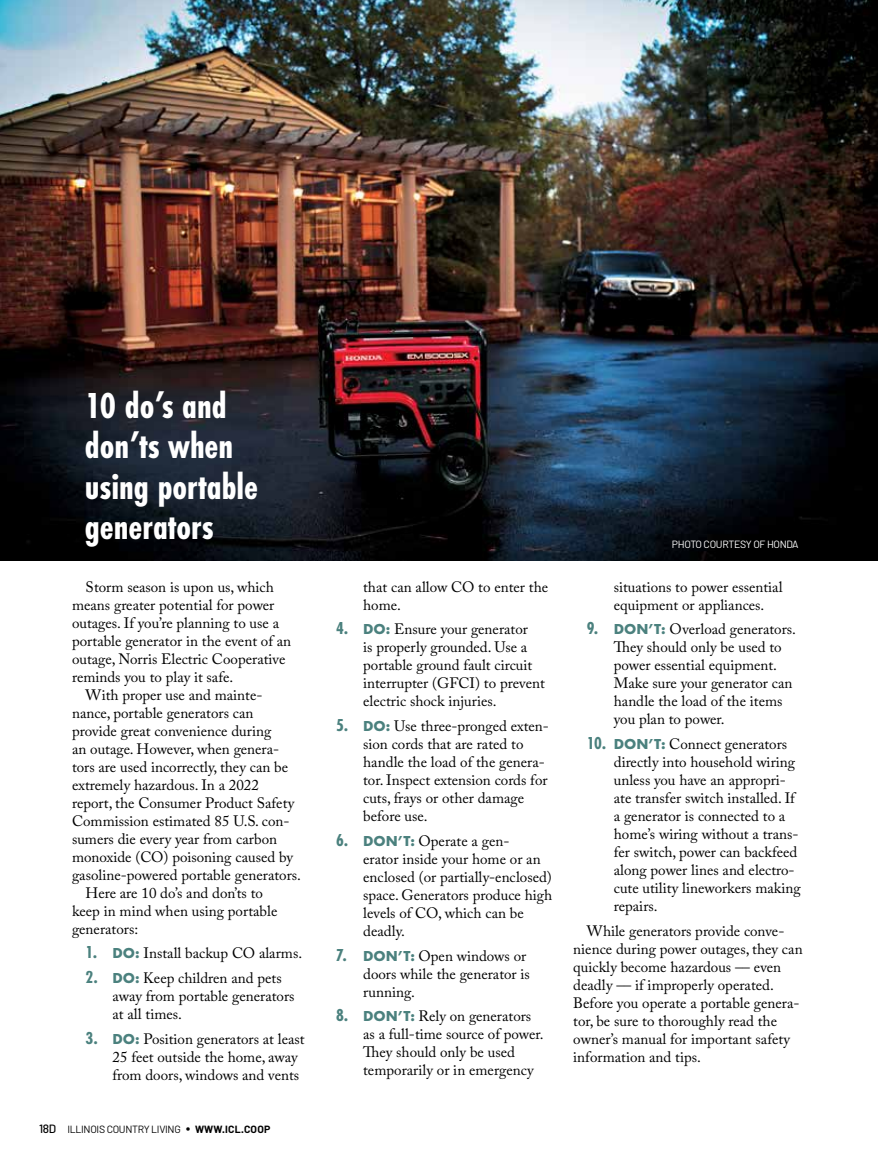
<style>
.page{position:relative;width:878px;height:1161px;background:#fff}
.page>*{position:absolute;margin:0;border:0;box-sizing:border-box;transform-origin:0 0}
.t1{font:700 37.5px/40.5px "Futura PT Cond";color:#fff}
.t2{font:15px/18px "Adobe Caslon Pro";color:#000}
.t3{font:10.5px "Barlow";letter-spacing:-.03em;color:#000}
.t4{font:10.5px "Barlow";letter-spacing:-.03em;color:#fff}
.s1{font-family:"Futura PT Cond";font-weight:700;font-size:18px;color:#4b817e}
.s2{font-family:"Futura PT";font-weight:700;color:#4b817e}
.s3{font-weight:500;font-size:12px}
.s4{font-size:15px}
.s5{font-weight:700}
</style>
<div class="page">
<img style="left:0;top:0;width:878px;height:561px">
<h1 class="t1" style="left:85px;top:385px;width:175px">10 do’s and don’ts when using portable generators</h1>
<p class="t2" style="left:86px;top:577px;width:190px">Storm season is upon us, which</p>
<p class="t2" style="left:72px;top:595px;width:204px">means greater potential for power</p>
<p class="t2" style="left:72px;top:613px;width:209px">outages. If you’re planning to use a</p>
<p class="t2" style="left:72px;top:631px;width:221px">portable generator in the event of an</p>
<p class="t2" style="left:72px;top:649px;width:215px">outage, Norris Electric Cooperative</p>
<p class="t2" style="left:72px;top:667px;width:163px">reminds you to play it safe.</p>
<p class="t2" style="left:86px;top:685px;width:178px">With proper use and mainte-</p>
<p class="t2" style="left:72px;top:703px;width:183px">nance, portable generators can</p>
<p class="t2" style="left:72px;top:721px;width:201px">provide great convenience during</p>
<p class="t2" style="left:72px;top:739px;width:209px">an outage. However, when genera-</p>
<p class="t2" style="left:72px;top:757px;width:218px">tors are used incorrectly, they can be</p>
<p class="t2" style="left:72px;top:775px;width:188px">extremely hazardous. In a 2022</p>
<p class="t2" style="left:72px;top:793px;width:224px">report, the Consumer Product Safety</p>
<p class="t2" style="left:72px;top:811px;width:219px">Commission estimated 85 U.S. con-</p>
<p class="t2" style="left:72px;top:829px;width:206px">sumers die every year from carbon</p>
<p class="t2" style="left:72px;top:847px;width:222px">monoxide (CO) poisoning caused by</p>
<p class="t2" style="left:72px;top:865px;width:230px">gasoline-powered portable generators.</p>
<p class="t2" style="left:86px;top:883px;width:179px">Here are 10 do’s and don’ts to</p>
<p class="t2" style="left:72px;top:901px;width:207px">keep in mind when using portable</p>
<p class="t2" style="left:72px;top:919px;width:68px">generators:</p>
<p class="t2" style="left:86px;top:944px;width:218px"><span class="s1">1.</span> <span class="s2">DO:</span> Install backup CO alarms.</p>
<p class="t2" style="left:113px;top:969px;width:183px;text-indent:-27px"><span class="s1">2.</span> <span class="s2">DO:</span> Keep children and pets away from portable generators at all times.</p>
<p class="t2" style="left:113px;top:1030px;width:193px;text-indent:-27px"><span class="s1">3.</span> <span class="s2">DO:</span> Position generators at least<br>25 feet outside the home, away from doors, windows and vents</p>
<p class="t3" style="left:39px;top:1123px;width:233px"><span class="s3">18D</span> ILLINOIS COUNTRY LIVING <span class="s4">•</span> <span class="s5">WWW.ICL.COOP</span></p>
<p class="t2" style="left:363px;top:577px;width:186px">that can allow CO to enter the home.</p>
<p class="t2" style="left:363px;top:620px;width:183px;text-indent:-27px"><span class="s1">4.</span> <span class="s2">DO:</span> Ensure your generator<br>is properly grounded. Use a portable ground fault circuit interrupter (GFCI) to prevent electric shock injuries.</p>
<p class="t2" style="left:363px;top:717px;width:187px;text-indent:-27px"><span class="s1">5.</span> <span class="s2">DO:</span> Use three-pronged exten&shy;sion cords that are rated to handle the load of the genera&shy;tor. Inspect extension cords for cuts, frays or other damage before use.</p>
<p class="t2" style="left:363px;top:832px;width:190px;text-indent:-27px"><span class="s1">6.</span> <span class="s2">DON’T:</span> Operate a gen-<br>erator inside your home or an enclosed (or partially-enclosed) space. Generators produce high levels of CO, which can be deadly.</p>
<p class="t2" style="left:363px;top:946px;width:168px;text-indent:-27px"><span class="s1">7.</span> <span class="s2">DON’T:</span> Open windows or doors while the generator is running.</p>
<p class="t2" style="left:363px;top:1007px;width:182px;text-indent:-27px"><span class="s1">8.</span> <span class="s2">DON’T:</span> Rely on generators as a full-time source of power.<br>They should only be used temporarily or in emergency</p>
<p class="t4" style="left:672px;top:538px;width:128px">PHOTO COURTESY OF HONDA</p>
<p class="t2" style="left:614px;top:577px;width:170px">situations to power essential equipment or appliances.</p>
<p class="t2" style="left:613px;top:620px;width:184px;text-indent:-27px"><span class="s1">9.</span> <span class="s2">DON’T:</span> Overload generators.<br>They should only be used to power essential equipment.<br>Make sure your generator can handle the load of the items you plan to power.</p>
<p class="t2" style="left:613px;top:735px;width:188px;text-indent:-27px"><span class="s1">10.</span> <span class="s2">DON’T:</span> Connect generators directly into household wiring unless you have an appropri&shy;ate transfer switch installed. If a generator is connected to a home’s wiring without a trans&shy;fer switch, power can backfeed along power lines and electro&shy;cute utility lineworkers making repairs.</p>
<p class="t2" style="left:573px;top:922px;width:231px;text-indent:14px">While generators provide conve&shy;nience during power outages, they can quickly become hazardous –– even deadly –– if improperly operated.<br>Before you operate a portable genera&shy;tor, be sure to thoroughly read the owner’s manual for important safety information and tips.</p>
</div>
